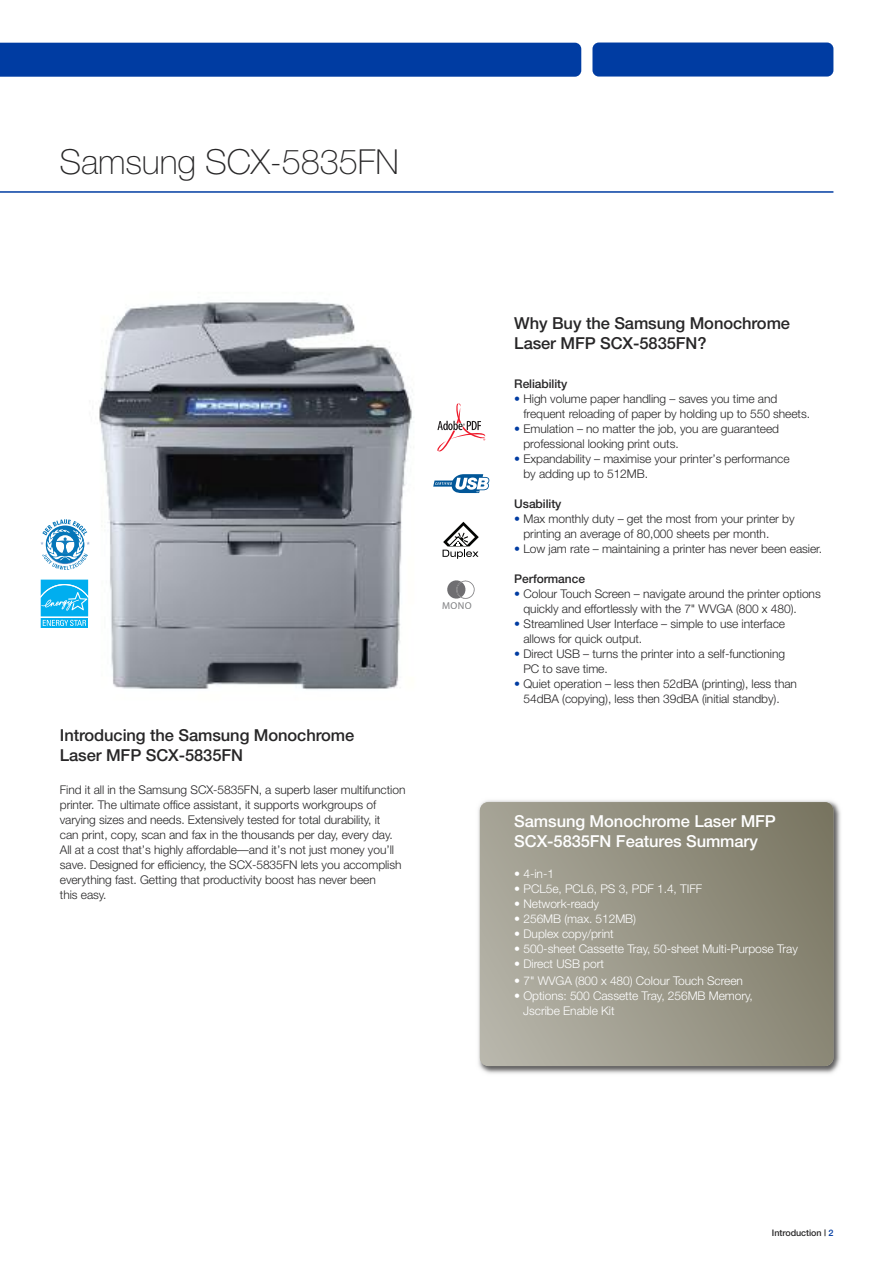
<style>
.page{position:relative;width:893px;height:1263px;background:#fff}
.page>*{position:absolute;margin:0;border:0;box-sizing:border-box;transform-origin:0 0}
.t1{font:100 34.5px "Helvetica Neue LT Std";letter-spacing:-.005em;color:#272627}
.t2{font:500 16.5px/19.5px "Helvetica Neue";letter-spacing:-.005em;color:#272627}
.t3{font:500 16.5px/19.5px "Helvetica Neue";letter-spacing:-.005em;color:#fff}
.t4{font:300 12px/15px "Helvetica Neue";letter-spacing:-.005em;color:#272627}
.t5{font:300 12px/15px "Helvetica Neue";letter-spacing:-.005em;color:#fff}
.t6{font:500 12px "Helvetica Neue";letter-spacing:-.005em;color:#272627}
.t7{font:10.05px "Helvetica Neue LT Com Ex+VCQHEP";color:#7f8082}
.t8{font:500 9px "Helvetica Neue";letter-spacing:-.005em;color:#272627}
.s1{color:#003ca2}
</style>
<div class="page">
<img style="left:478px;top:800px;width:363px;height:274px">
<div style="left:480px;top:802px;width:353px;height:264px;background:linear-gradient(to right,#b0aea2,#817d6a);border-radius:9px"></div>
<img style="left:99px;top:302px;width:315px;height:388px">
<svg style="left:437px;top:404px;width:48px;height:47px"></svg>
<svg style="left:433px;top:474px;width:56px;height:19px"></svg>
<svg style="left:443px;top:522px;width:36px;height:37px"></svg>
<svg style="left:447px;top:580px;width:28px;height:19px"></svg>
<div style="left:592px;top:43px;width:241px;height:34px;background:#003ca2;border-radius:6px"></div>
<div style="left:0;top:43px;width:581px;height:34px;background:#003ca2"></div>
<hr style="left:0;top:191px;width:833px;height:2px;background:#003ca2">
<svg style="left:40px;top:519px;width:50px;height:51px"></svg>
<div style="left:40px;top:578px;width:49px;height:40px;background:#9cdff8"></div>
<svg style="left:40px;top:580px;width:49px;height:48px"></svg>
<h1 class="t1" style="left:60px;top:150px;width:341px">Samsung SCX-5835FN</h1>
<p class="t7" style="left:442px;top:602px;width:31px">MONO</p>
<h2 class="t2" style="left:60px;top:727px;width:296px">Introducing the Samsung Monochrome<br>Laser MFP SCX-5835FN</h2>
<p class="t4" style="left:60px;top:783px;width:347px">Find it all in the Samsung SCX-5835FN, a superb laser multifunction printer. The ultimate office assistant, it supports workgroups of varying sizes and needs. Extensively tested for total durability, it<br>can print, copy, scan and fax in the thousands per day, every day.<br>All at a cost that’s highly affordable—and it’s not just money you’ll save. Designed for efficiency, the SCX-5835FN lets you accomplish everything fast. Getting that productivity boost has never been<br>this easy.</p>
<h2 class="t2" style="left:514px;top:315px;width:277px">Why Buy the Samsung Monochrome<br>Laser MFP SCX-5835FN?</h2>
<p class="t6" style="left:514px;top:379px;width:55px">Reliability</p>
<p class="t4" style="left:523px;top:392px;width:288px;text-indent:-9px"><span class="s1">•</span> High volume paper handling – saves you time and frequent reloading of paper by holding up to 550 sheets.</p>
<p class="t4" style="left:523px;top:422px;width:257px;text-indent:-9px"><span class="s1">•</span> Emulation – no matter the job, you are guaranteed professional looking print outs.</p>
<p class="t4" style="left:523px;top:452px;width:268px;text-indent:-9px"><span class="s1">•</span> Expandability – maximise your printer’s performance by adding up to 512MB.</p>
<p class="t6" style="left:514px;top:499px;width:49px">Usability</p>
<p class="t4" style="left:523px;top:512px;width:273px;text-indent:-9px"><span class="s1">•</span> Max monthly duty – get the most from your printer by printing an average of 80,000 sheets per month.</p>
<p class="t4" style="left:514px;top:542px;width:309px"><span class="s1">•</span> Low jam rate – maintaining a printer has never been easier.</p>
<p class="t6" style="left:514px;top:574px;width:72px">Performance</p>
<p class="t4" style="left:523px;top:587px;width:299px;text-indent:-9px"><span class="s1">•</span> Colour Touch Screen – navigate around the printer options quickly and effortlessly with the 7" WVGA (800 x 480).</p>
<p class="t4" style="left:523px;top:617px;width:263px;text-indent:-9px"><span class="s1">•</span> Streamlined User Interface – simple to use interface allows for quick output.</p>
<p class="t4" style="left:523px;top:647px;width:263px;text-indent:-9px"><span class="s1">•</span> Direct USB – turns the printer into a self-functioning<br>PC to save time.</p>
<p class="t4" style="left:523px;top:677px;width:275px;text-indent:-9px"><span class="s1">•</span> Quiet operation – less then 52dBA (printing), less than<br>54dBA (copying), less then 39dBA (initial standby).</p>
<h2 class="t3" style="left:514px;top:813px;width:263px">Samsung Monochrome Laser MFP<br>SCX-5835FN Features Summary</h2>
<p class="t5" style="left:514px;top:867px;width:41px">• 4-in-1</p>
<p class="t5" style="left:514px;top:882px;width:189px">• PCL5e, PCL6, PS 3, PDF 1.4, TIFF</p>
<p class="t5" style="left:514px;top:897px;width:86px">• Network-ready</p>
<p class="t5" style="left:514px;top:912px;width:123px">• 256MB (max. 512MB)</p>
<p class="t5" style="left:514px;top:927px;width:101px">• Duplex copy/print</p>
<p class="t5" style="left:514px;top:942px;width:285px">• 500-sheet Cassette Tray, 50-sheet Multi-Purpose Tray</p>
<p class="t5" style="left:514px;top:957px;width:91px">• Direct USB port</p>
<p class="t5" style="left:514px;top:974px;width:230px">• 7" WVGA (800 x 480) Colour Touch Screen</p>
<p class="t5" style="left:523px;top:989px;width:231px;text-indent:-9px">• Options: 500 Cassette Tray, 256MB Memory,<br>Jscribe Enable Kit</p>
<p class="t8" style="left:772px;top:1229px;width:63px">Introduction | <span class="s1">2</span></p>
</div>
